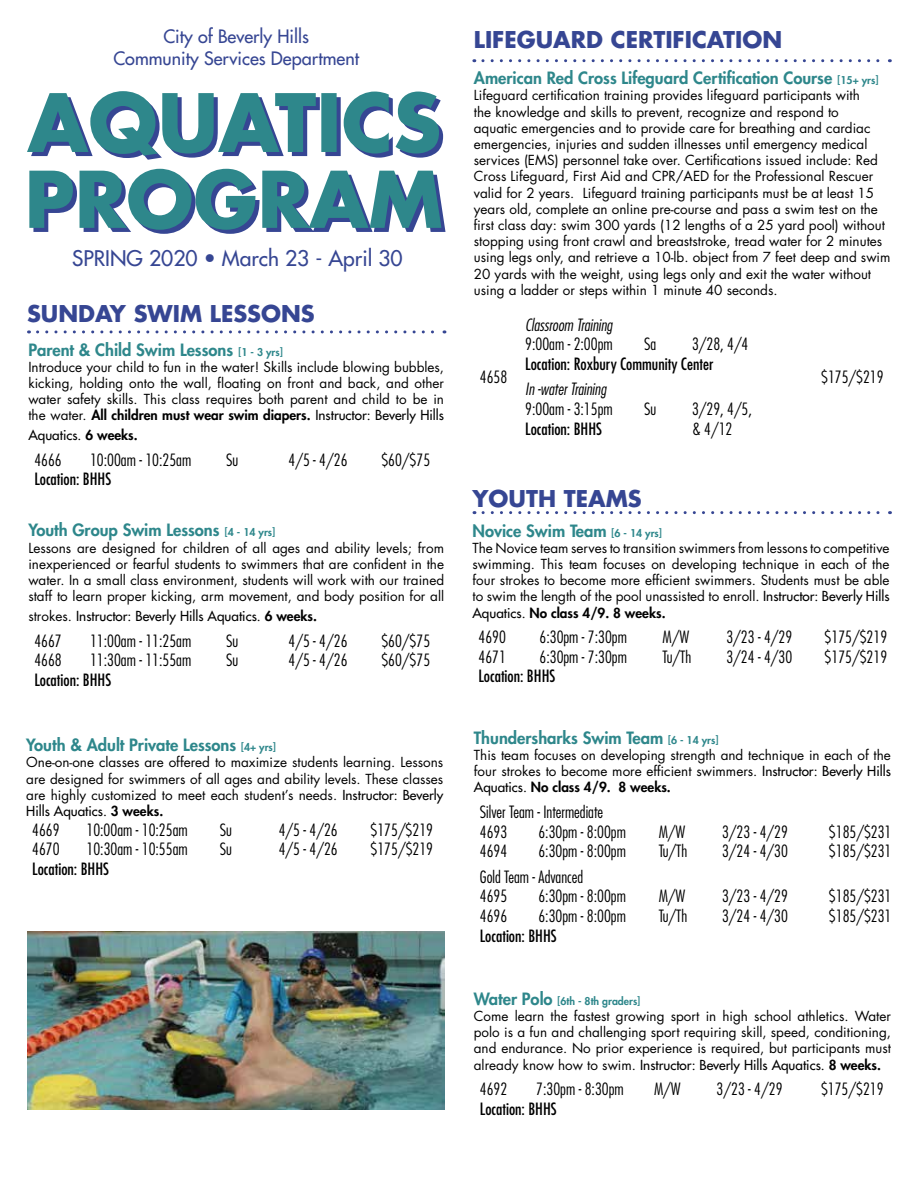
<style>
.page{position:relative;width:918px;height:1188px;background:#fff}
.page>*{position:absolute;margin:0;border:0;box-sizing:border-box;transform-origin:0 0}
.t1{font:700 22.5px "Futura Std";color:#364693}
.t2{font:500 21px "Futura Std";color:#364693}
.t3{font:500 18px/21.6px "Futura Std";color:#364693;text-align:center}
.t4{font:300 condensed 16.5px/19.6px "Futura Std";color:#000}
.t5{font:800 16.5px "Futura Std";color:#2e878b}
.t6{font:condensed 16.5px "Futura Std";color:#000}
.t7{font:italic 300 condensed 16.5px "Futura Std";color:#000}
.t8{font:13.5px/16.2px "Futura Std";color:#000;text-align:justify}
.t9{font:500 13.5px "Futura Std";color:#000}
.t10{font:800 10.5px "Futura Std";color:#2e878b}
.s1{font-size:10.5px}
.s2{font-weight:800}
.s3{font-weight:500}
.s4{font-weight:400}
.s5{font-size:16.5px}
</style>
<div class="page">
<svg style="left:27px;top:91px;width:416px;height:69px"></svg>
<svg style="left:29px;top:169px;width:417px;height:65px"></svg>
<svg style="left:38px;top:330px;width:407px;height:3px"></svg>
<svg style="left:483px;top:511px;width:408px;height:3px"></svg>
<img style="left:27px;top:932px;width:417px;height:177px">
<svg style="left:483px;top:59px;width:407px;height:3px"></svg>
<h3 class="t3" style="left:113px;top:26px;width:247px">City of Beverly Hills<br>Community Services Department</h3>
<h2 class="t2" style="left:72px;top:245px;width:332px">SPRING 2020 • March 23 - April 30</h2>
<h1 class="t1" style="left:27px;top:298px;width:289px">SUNDAY SWIM LESSONS</h1>
<p class="t5" style="left:28px;top:339px;width:256px">Parent &amp; Child Swim Lessons <span class="s1">[1 - 3 yrs]</span></p>
<p class="t8" style="left:28px;top:359px;width:417px">Introduce your child to fun in the water! Skills include blowing bubbles, kicking, holding onto the wall, floating on front and back, and other water safety skills. This class requires both parent and child to be in the water. <span class="s2">All children must wear swim diapers.</span> <span class="s3">Instructor: Beverly Hills</span></p>
<p class="t9" style="left:28px;top:427px;width:111px">Aquatics. <span class="s2">6 weeks.</span></p>
<p class="t4" style="left:34px;top:450px;width:29px">4666</p>
<p class="t4" style="left:90px;top:450px;width:103px">10:00am - 10:25am</p>
<p class="t4" style="left:226px;top:450px;width:14px">Su</p>
<p class="t4" style="left:289px;top:450px;width:61px">4/5 - 4/26</p>
<p class="t4" style="left:381px;top:450px;width:50px">$60/$75</p>
<p class="t6" style="left:34px;top:469px;width:78px">Location: BHHS</p>
<p class="t5" style="left:28px;top:520px;width:248px">Youth Group Swim Lessons <span class="s1">[4 - 14 yrs]</span></p>
<p class="t8" style="left:28px;top:540px;width:417px">Lessons are designed for children of all ages and ability levels; from inexperienced or fearful students to swimmers that are confident in the water. In a small class environment, students will work with our trained staff to learn proper kicking, arm movement, and body position for all</p>
<p class="t9" style="left:28px;top:607px;width:290px"><span class="s4">strokes.</span> Instructor: Beverly Hills Aquatics. <span class="s2">6 weeks.</span></p>
<p class="t4" style="left:34px;top:631px;width:29px">4667</p>
<p class="t4" style="left:90px;top:631px;width:103px">11:00am - 11:25am</p>
<p class="t4" style="left:226px;top:631px;width:14px">Su</p>
<p class="t4" style="left:289px;top:631px;width:61px">4/5 - 4/26</p>
<p class="t4" style="left:381px;top:631px;width:50px">$60/$75</p>
<p class="t4" style="left:34px;top:650px;width:29px">4668</p>
<p class="t4" style="left:90px;top:650px;width:103px">11:30am - 11:55am</p>
<p class="t4" style="left:226px;top:650px;width:14px">Su</p>
<p class="t4" style="left:289px;top:650px;width:61px">4/5 - 4/26</p>
<p class="t4" style="left:381px;top:650px;width:50px">$60/$75</p>
<p class="t6" style="left:34px;top:670px;width:78px">Location: BHHS</p>
<p class="t5" style="left:26px;top:735px;width:251px">Youth &amp; Adult Private Lessons <span class="s1">[4+ yrs]</span></p>
<p class="t8" style="left:26px;top:754px;width:419px">One-on-one classes are offered to maximize students learning. Lessons are designed for swimmers of all ages and ability levels. These classes are highly customized to meet each student’s needs. <span class="s3">Instructor: Beverly Hills Aquatics.</span> <span class="s2">3 weeks.</span></p>
<p class="t4" style="left:32px;top:820px;width:29px">4669</p>
<p class="t4" style="left:87px;top:820px;width:103px">10:00am - 10:25am</p>
<p class="t4" style="left:220px;top:820px;width:14px">Su</p>
<p class="t4" style="left:279px;top:820px;width:61px">4/5 - 4/26</p>
<p class="t4" style="left:371px;top:820px;width:64px">$175/$219</p>
<p class="t4" style="left:32px;top:839px;width:29px">4670</p>
<p class="t4" style="left:87px;top:839px;width:103px">10:30am - 10:55am</p>
<p class="t4" style="left:220px;top:839px;width:14px">Su</p>
<p class="t4" style="left:279px;top:839px;width:61px">4/5 - 4/26</p>
<p class="t4" style="left:371px;top:839px;width:64px">$175/$219</p>
<p class="t6" style="left:32px;top:859px;width:78px">Location: BHHS</p>
<h1 class="t1" style="left:474px;top:25px;width:310px">LIFEGUARD CERTIFICATION</h1>
<p class="t5" style="left:474px;top:68px;width:406px">American Red Cross Lifeguard Certification Course <span class="s1">[15+ yrs]</span></p>
<p class="t8" style="left:474px;top:87px;width:418px;text-align:left">Lifeguard certification training provides lifeguard participants with<br>the knowledge and skills to prevent, recognize and respond to<br>aquatic emergencies and to provide care for breathing and cardiac emergencies, injuries and sudden illnesses until emergency medical services (EMS) personnel take over. Certifications issued include: Red Cross Lifeguard, First Aid and CPR/AED for the Professional Rescuer valid for 2 years. Lifeguard training participants must be at least 15 years old, complete an online pre-course and pass a swim test on the first class day: swim 300 yards (12 lengths of a 25 yard pool) without stopping using front crawl and breaststroke, tread water for 2 minutes using legs only, and retrieve a 10-lb. object from 7 feet deep and swim 20 yards with the weight, using legs only and exit the water without using a ladder or steps within 1 minute 40 seconds.</p>
<p class="t4" style="left:480px;top:367px;width:29px">4658</p>
<p class="t7" style="left:525px;top:315px;width:89px">Classroom Training</p>
<p class="t4" style="left:525px;top:334px;width:89px">9:00am - 2:00pm</p>
<p class="t4" style="left:644px;top:334px;width:14px">Sa</p>
<p class="t4" style="left:692px;top:334px;width:58px">3/28, 4/4</p>
<p class="t6" style="left:525px;top:354px;width:190px">Location: Roxbury Community Center</p>
<p class="t7" style="left:525px;top:380px;width:82px">In -water Training</p>
<p class="t4" style="left:525px;top:399px;width:89px">9:00am - 3:15pm</p>
<p class="t4" style="left:644px;top:399px;width:14px">Su</p>
<p class="t4" style="left:692px;top:399px;width:61px">3/29, 4/5,</p>
<p class="t6" style="left:525px;top:419px;width:78px">Location: BHHS</p>
<p class="t4" style="left:692px;top:419px;width:42px">&amp; 4/12</p>
<h1 class="t1" style="left:472px;top:483px;width:171px">YOUTH TEAMS</h1>
<p class="t4" style="left:821px;top:367px;width:64px">$175/$219</p>
<p class="t5" style="left:473px;top:520px;width:191px">Novice Swim Team <span class="s1">[6 - 14 yrs]</span></p>
<p class="t8" style="left:472px;top:540px;width:419px">The Novice team serves to transition swimmers from lessons to competitive swimming. This team focuses on developing technique in each of the four strokes to become more efficient swimmers. Students must be able to swim the length of the pool unassisted to enroll. <span class="s3">Instructor: Beverly Hills Aquatics.</span> <span class="s2">No class 4/9. 8 weeks.</span></p>
<p class="t4" style="left:478px;top:627px;width:29px">4690</p>
<p class="t4" style="left:540px;top:627px;width:89px">6:30pm - 7:30pm</p>
<p class="t4" style="left:663px;top:627px;width:28px">M/W</p>
<p class="t4" style="left:726px;top:627px;width:67px">3/23 - 4/29</p>
<p class="t4" style="left:825px;top:627px;width:64px">$175/$219</p>
<p class="t4" style="left:478px;top:647px;width:29px">4671</p>
<p class="t4" style="left:540px;top:647px;width:89px">6:30pm - 7:30pm</p>
<p class="t4" style="left:663px;top:647px;width:30px">Tu/Th</p>
<p class="t4" style="left:726px;top:647px;width:67px">3/24 - 4/30</p>
<p class="t4" style="left:825px;top:647px;width:64px">$175/$219</p>
<p class="t6" style="left:478px;top:666px;width:78px">Location: BHHS</p>
<p class="t5" style="left:474px;top:727px;width:246px">Thundersharks Swim Team <span class="s1">[6 - 14 yrs]</span></p>
<p class="t8" style="left:474px;top:747px;width:419px">This team focuses on developing strength and technique in each of the four strokes to become more efficient swimmers. <span class="s3">Instructor: Beverly Hills Aquatics.</span> <span class="s2">No class 4/9. 8 weeks.</span></p>
<p class="t4" style="left:480px;top:802px;width:125px">Silver Team - Intermediate<br>4693</p>
<p class="t4" style="left:538px;top:822px;width:89px">6:30pm - 8:00pm</p>
<p class="t4" style="left:659px;top:822px;width:28px">M/W</p>
<p class="t4" style="left:722px;top:822px;width:67px">3/23 - 4/29</p>
<p class="t4" style="left:829px;top:822px;width:64px">$185/$231</p>
<p class="t4" style="left:480px;top:841px;width:29px">4694</p>
<p class="t4" style="left:538px;top:841px;width:89px">6:30pm - 8:00pm</p>
<p class="t4" style="left:659px;top:841px;width:30px">Tu/Th</p>
<p class="t4" style="left:722px;top:841px;width:67px">3/24 - 4/30</p>
<p class="t4" style="left:829px;top:841px;width:64px">$185/$231</p>
<p class="t4" style="left:480px;top:867px;width:105px">Gold Team - Advanced<br>4695</p>
<p class="t4" style="left:538px;top:887px;width:89px">6:30pm - 8:00pm</p>
<p class="t4" style="left:659px;top:887px;width:28px">M/W</p>
<p class="t4" style="left:722px;top:887px;width:67px">3/23 - 4/29</p>
<p class="t4" style="left:829px;top:887px;width:64px">$185/$231</p>
<p class="t4" style="left:480px;top:906px;width:29px">4696</p>
<p class="t4" style="left:538px;top:906px;width:89px">6:30pm - 8:00pm</p>
<p class="t4" style="left:659px;top:906px;width:30px">Tu/Th</p>
<p class="t4" style="left:722px;top:906px;width:67px">3/24 - 4/30</p>
<p class="t4" style="left:829px;top:906px;width:64px">$185/$231</p>
<p class="t6" style="left:480px;top:926px;width:78px">Location: BHHS</p>
<p class="t10" style="left:474px;top:994px;width:168px"><span class="s5">Water Polo</span> [6th - 8th graders]</p>
<p class="t8" style="left:474px;top:1008px;width:419px">Come learn the fastest growing sport in high school athletics. Water polo is a fun and challenging sport requiring skill, speed, conditioning, and endurance. No prior experience is required, but participants must already know how to swim. <span class="s3">Instructor: Beverly Hills Aquatics.</span> <span class="s2">8 weeks.</span></p>
<p class="t4" style="left:480px;top:1079px;width:29px">4692</p>
<p class="t4" style="left:536px;top:1079px;width:89px">7:30pm - 8:30pm</p>
<p class="t4" style="left:654px;top:1079px;width:28px">M/W</p>
<p class="t4" style="left:717px;top:1079px;width:67px">3/23 - 4/29</p>
<p class="t4" style="left:821px;top:1079px;width:64px">$175/$219</p>
<p class="t6" style="left:480px;top:1099px;width:78px">Location: BHHS</p>
</div>
